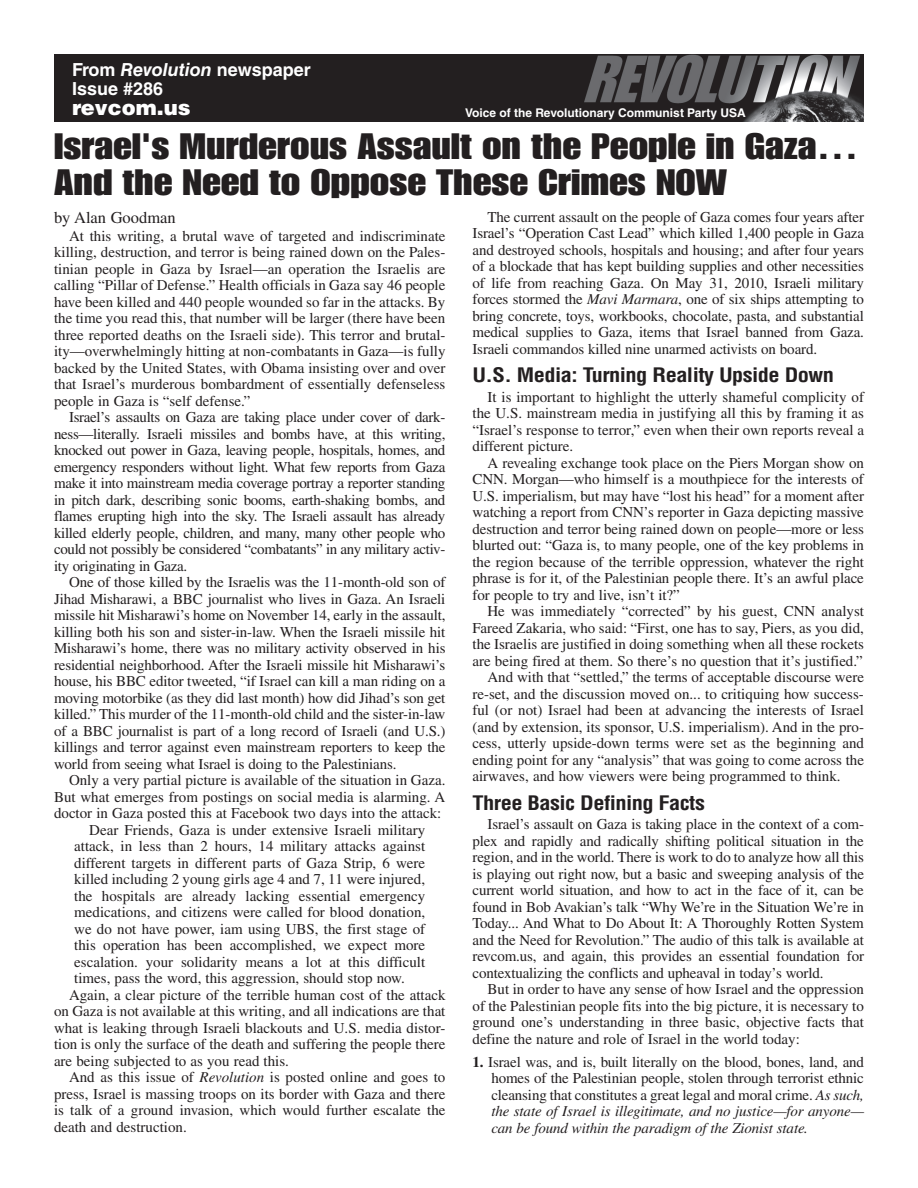
<style>
.page{position:relative;width:918px;height:1188px;background:#fff}
.page>*{position:absolute;margin:0;border:0;box-sizing:border-box;transform-origin:0 0}
.t1{font:36px/36px "Impact LT Std";color:#231f20;scale:1.17 1}
.t2{font:900 21px "Helvetica LT Std";color:#fff}
.t3{font:700 condensed 19.5px "Helvetica LT Std";letter-spacing:-.025em;color:#231f20;scale:1.15 1}
.t4{font:700 18px/19.5px "Helvetica LT Std";color:#fff}
.t5{font:16.5px "Times LT Std";color:#231f20}
.t6{font:15px/16.5px "Times LT Std";color:#231f20;text-align:justify}
.t7{font:700 12px "Helvetica LT Std";color:#fff}
.s1{font-style:italic}
.s2{font-weight:700}
</style>
<div class="page">
<img style="left:570px;top:54px;width:294px;height:68px">
<div style="left:54px;top:54px;width:516px;height:68px;background:#231f20"></div>
<p class="t4" style="left:72px;top:60px;width:240px">From <span class="s1">Revolution</span> newspaper<br>Issue #286</p>
<h2 class="t2" style="left:72px;top:94px;width:120px">revcom.us</h2>
<p class="t7" style="left:465px;top:105px;width:282px">Voice of the Revolutionary Communist Party USA</p>
<h1 class="t1" style="left:54px;top:128px;width:689px">Israel's Murderous Assault on the People in Gaza…<br>And the Need to Oppose These Crimes NOW</h1>
<p class="t5" style="left:54px;top:208px;width:123px">by Alan Goodman</p>
<p class="t6" style="left:54px;top:227px;width:393px;text-indent:15px">At this writing, a brutal wave of targeted and indiscriminate killing, destruction, and terror is being rained down on the Pales&shy;tinian people in Gaza by Israel—an operation the Israelis are calling “Pillar of Defense.” Health officials in Gaza say 46 people have been killed and 440 people wounded so far in the attacks. By the time you read this, that number will be larger (there have been three reported deaths on the Israeli side). This terror and brutal&shy;ity—overwhelmingly hitting at non-combatants in Gaza—is fully backed by the United States, with Obama insisting over and over that Israel’s murderous bombardment of essentially defenseless people in Gaza is “self defense.”</p>
<p class="t6" style="left:54px;top:409px;width:393px;text-indent:15px">Israel’s assaults on Gaza are taking place under cover of dark&shy;ness—literally. Israeli missiles and bombs have, at this writing, knocked out power in Gaza, leaving people, hospitals, homes, and emergency responders without light. What few reports from Gaza make it into mainstream media coverage portray a reporter standing in pitch dark, describing sonic booms, earth-shaking bombs, and flames erupting high into the sky. The Israeli assault has already killed elderly people, children, and many, many other people who could not possibly be considered “combatants” in any military activ&shy;ity originating in Gaza.</p>
<p class="t6" style="left:54px;top:574px;width:393px;text-indent:15px">One of those killed by the Israelis was the 11-month-old son of Jihad Misharawi, a BBC journalist who lives in Gaza. An Israeli missile hit Misharawi’s home on November 14, early in the assault, killing both his son and sister-in-law. When the Israeli missile hit Misharawi’s home, there was no military activity observed in his residential neighborhood. After the Israeli missile hit Misharawi’s house, his BBC editor tweeted, “if Israel can kill a man riding on a moving motorbike (as they did last month) how did Jihad’s son get killed.” This murder of the 11-month-old child and the sister-in-law of a BBC journalist is part of a long record of Israeli (and U.S.) killings and terror against even mainstream reporters to keep the world from seeing what Israel is doing to the Palestinians.</p>
<p class="t6" style="left:69px;top:772px;width:378px">Only a very partial picture is available of the situation in Gaza.</p>
<p class="t6" style="left:54px;top:788px;width:393px">But what emerges from postings on social media is alarming. A</p>
<p class="t6" style="left:54px;top:805px;width:389px">doctor in Gaza posted this at Facebook two days into the attack:</p>
<p class="t6" style="left:89px;top:821px;width:337px">Dear Friends, Gaza is under extensive Israeli military</p>
<p class="t6" style="left:74px;top:838px;width:352px">attack, in less than 2 hours, 14 military attacks against</p>
<p class="t6" style="left:74px;top:854px;width:353px">different targets in different parts of Gaza Strip, 6 were</p>
<p class="t6" style="left:74px;top:871px;width:352px">killed including 2 young girls age 4 and 7, 11 were injured,</p>
<p class="t6" style="left:74px;top:887px;width:352px">the hospitals are already lacking essential emergency</p>
<p class="t6" style="left:74px;top:904px;width:352px">medications, and citizens were called for blood donation,</p>
<p class="t6" style="left:74px;top:920px;width:352px">we do not have power, iam using UBS, the first stage of</p>
<p class="t6" style="left:74px;top:937px;width:353px">this operation has been accomplished, we expect more</p>
<p class="t6" style="left:74px;top:953px;width:353px">escalation. your solidarity means a lot at this difficult</p>
<p class="t6" style="left:74px;top:970px;width:332px">times, pass the word, this aggression, should stop now.</p>
<p class="t6" style="left:69px;top:986px;width:378px">Again, a clear picture of the terrible human cost of the attack</p>
<p class="t6" style="left:54px;top:1003px;width:393px">on Gaza is not available at this writing, and all indications are that</p>
<p class="t6" style="left:54px;top:1019px;width:393px">what is leaking through Israeli blackouts and U.S. media distor-</p>
<p class="t6" style="left:54px;top:1036px;width:393px">tion is only the surface of the death and suffering the people there</p>
<p class="t6" style="left:54px;top:1052px;width:237px">are being subjected to as you read this.</p>
<p class="t6" style="left:69px;top:1069px;width:378px">And as this issue of <span class="s1">Revolution</span> is posted online and goes to</p>
<p class="t6" style="left:54px;top:1085px;width:393px">press, Israel is massing troops on its border with Gaza and there</p>
<p class="t6" style="left:54px;top:1102px;width:393px">is talk of a ground invasion, which would further escalate the</p>
<p class="t6" style="left:54px;top:1118px;width:134px">death and destruction.</p>
<p class="t6" style="left:472px;top:208px;width:393px;text-indent:15px">The current assault on the people of Gaza comes four years after Israel’s “Operation Cast Lead” which killed 1,400 people in Gaza and destroyed schools, hospitals and housing; and after four years of a blockade that has kept building supplies and other necessities of life from reaching Gaza. On May 31, 2010, Israeli military forces stormed the <span class="s1">Mavi Marmara</span>, one of six ships attempting to bring concrete, toys, workbooks, chocolate, pasta, and substantial medical supplies to Gaza, items that Israel banned from Gaza.<br>Israeli commandos killed nine unarmed activists on board.</p>
<h3 class="t3" style="left:472px;top:363px;width:316px">U.S. Media: Turning Reality Upside Down</h3>
<p class="t6" style="left:472px;top:388px;width:393px;text-indent:15px">It is important to highlight the utterly shameful complicity of the U.S. mainstream media in justifying all this by framing it as “Israel’s response to terror,” even when their own reports reveal a different picture.</p>
<p class="t6" style="left:472px;top:454px;width:393px;text-indent:15px">A revealing exchange took place on the Piers Morgan show on CNN. Morgan—who himself is a mouthpiece for the interests of U.S. imperialism, but may have “lost his head” for a moment after watching a report from CNN’s reporter in Gaza depicting massive destruction and terror being rained down on people—more or less blurted out: “Gaza is, to many people, one of the key problems in the region because of the terrible oppression, whatever the right phrase is for it, of the Palestinian people there. It’s an awful place for people to try and live, isn’t it?”</p>
<p class="t6" style="left:488px;top:603px;width:378px">He was immediately “corrected” by his guest, CNN analyst</p>
<p class="t6" style="left:472px;top:619px;width:393px">Fareed Zakaria, who said: “First, one has to say, Piers, as you did,</p>
<p class="t6" style="left:472px;top:636px;width:393px">the Israelis are justified in doing something when all these rockets</p>
<p class="t6" style="left:472px;top:652px;width:392px">are being fired at them. So there’s no question that it’s justified.”</p>
<p class="t6" style="left:488px;top:669px;width:378px">And with that “settled,” the terms of acceptable discourse were</p>
<p class="t6" style="left:472px;top:685px;width:393px">re-set, and the discussion moved on... to critiquing how success-</p>
<p class="t6" style="left:472px;top:702px;width:393px">ful (or not) Israel had been at advancing the interests of Israel</p>
<p class="t6" style="left:472px;top:718px;width:393px">(and by extension, its sponsor, U.S. imperialism). And in the pro-</p>
<p class="t6" style="left:472px;top:735px;width:393px">cess, utterly upside-down terms were set as the beginning and</p>
<p class="t6" style="left:472px;top:751px;width:393px">ending point for any “analysis” that was going to come across the</p>
<p class="t6" style="left:472px;top:768px;width:370px">airwaves, and how viewers were being programmed to think.</p>
<h3 class="t3" style="left:472px;top:790px;width:204px">Three Basic Defining Facts</h3>
<p class="t6" style="left:472px;top:816px;width:393px;text-indent:15px">Israel’s assault on Gaza is taking place in the context of a com&shy;plex and rapidly and radically shifting political situation in the region, and in the world. There is work to do to analyze how all this is playing out right now, but a basic and sweeping analysis of the current world situation, and how to act in the face of it, can be found in Bob Avakian’s talk “Why We’re in the Situation We’re in Today... And What to Do About It: A Thoroughly Rotten System and the Need for Revolution.” The audio of this talk is available at revcom.us, and again, this provides an essential foundation for contextualizing the conflicts and upheaval in today’s world.</p>
<p class="t6" style="left:472px;top:981px;width:393px;text-indent:15px">But in order to have any sense of how Israel and the oppression of the Palestinian people fits into the big picture, it is necessary to ground one’s understanding in three basic, objective facts that define the nature and role of Israel in the world today:</p>
<p class="t6" style="left:491px;top:1054px;width:374px;text-indent:-19px"><span class="s2">1.</span> Israel was, and is, built literally on the blood, bones, land, and homes of the Palestinian people, stolen through terrorist ethnic cleansing that constitutes a great legal and moral crime. <span class="s1">As such, the state of Israel is illegitimate, and no justice—for anyone— can be found within the paradigm of the Zionist state.</span></p>
</div>
